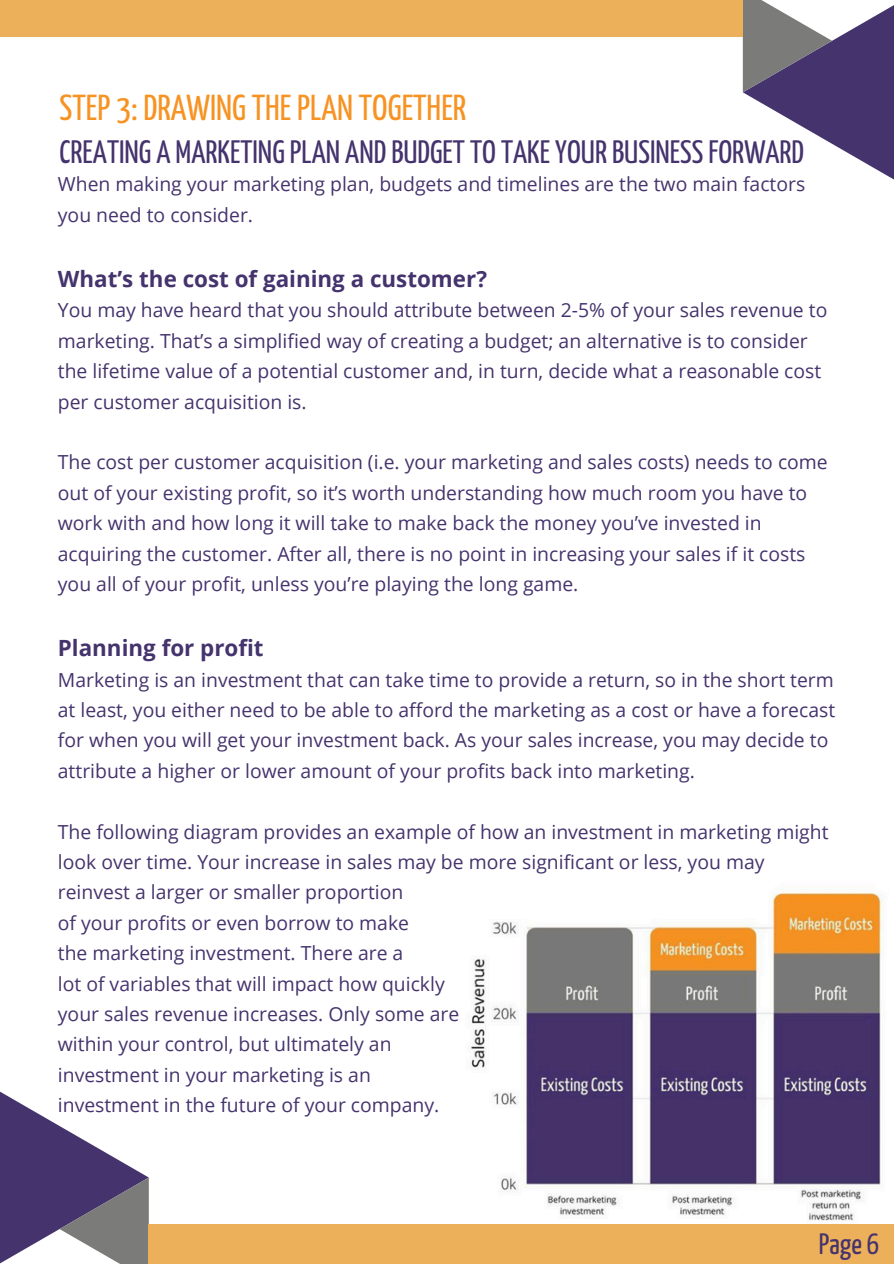
<style>
.page{position:relative;width:894px;height:1264px;background:#fff}
.page>*{position:absolute;margin:0;border:0;box-sizing:border-box;transform-origin:0 0}
.t1{font:36px "Yanone Kaffeesatz";color:#f79323}
.t2{font:32.25px "Yanone Kaffeesatz";color:#45336d}
.t3{font:29.4px "Yanone Kaffeesatz";color:#45336d}
.t4{font:700 22.35px "Open Sans";color:#45336d}
.t5{font:19.35px/30.3px "Open Sans";color:#45336d}
</style>
<div class="page">
<svg style="left:0;top:1091px;width:149px;height:172px"></svg>
<svg style="left:742px;top:0;width:151px;height:179px"></svg>
<img style="left:471px;top:892px;width:412px;height:329px">
<div style="left:149px;top:1224px;width:744px;height:39px;background:#ecaf5a"></div>
<div style="left:0;top:0;width:742px;height:37px;background:#ecaf5a"></div>
<p class="t1" style="left:59px;top:93px;width:408px">STEP 3: DRAWING THE PLAN TOGETHER</p>
<h3 class="t2" style="left:59px;top:140px;width:745px">CREATING A MARKETING PLAN AND BUDGET TO TAKE YOUR BUSINESS FORWARD</h3>
<h1 class="t5" style="left:58px;top:169px;width:748px">When making your marketing plan, budgets and timelines are the two main factors you need to consider.</h1>
<h2 class="t4" style="left:58px;top:263px;width:430px">What’s the cost of gaining a customer?</h2>
<p class="t5" style="left:58px;top:295px;width:770px">You may have heard that you should attribute between 2-5% of your sales revenue to marketing. That’s a simplified way of creating a budget; an alternative is to consider the lifetime value of a potential customer and, in turn, decide what a reasonable cost per customer acquisition is.</p>
<p class="t5" style="left:58px;top:447px;width:771px">The cost per customer acquisition (i.e. your marketing and sales costs) needs to come out of your existing profit, so it’s worth understanding how much room you have to work with and how long it will take to make back the money you’ve invested in acquiring the customer. After all, there is no point in increasing your sales if it costs you all of your profit, unless you’re playing the long game.</p>
<p class="t4" style="left:58px;top:632px;width:207px">Planning for profit</p>
<p class="t5" style="left:58px;top:664px;width:778px">Marketing is an investment that can take time to provide a return, so in the short term at least, you either need to be able to afford the marketing as a cost or have a forecast for when you will get your investment back. As your sales increase, you may decide to attribute a higher or lower amount of your profits back into marketing.</p>
<p class="t5" style="left:58px;top:816px;width:772px">The following diagram provides an example of how an investment in marketing might look over time. Your increase in sales may be more significant or less, you may reinvest a larger or smaller proportion</p>
<p class="t5" style="left:58px;top:907px;width:352px">of your profits or even borrow to make</p>
<p class="t5" style="left:58px;top:937px;width:347px">the marketing investment. There are a</p>
<p class="t5" style="left:58px;top:967px;width:388px">lot of variables that will impact how quickly</p>
<p class="t5" style="left:58px;top:998px;width:403px">your sales revenue increases. Only some are</p>
<p class="t5" style="left:58px;top:1028px;width:335px">within your control, but ultimately an</p>
<p class="t5" style="left:58px;top:1059px;width:314px">investment in your marketing is an</p>
<p class="t5" style="left:58px;top:1089px;width:383px">investment in the future of your company.</p>
<p class="t3" style="left:818px;top:1231px;width:62px">Page 6</p>
</div>
